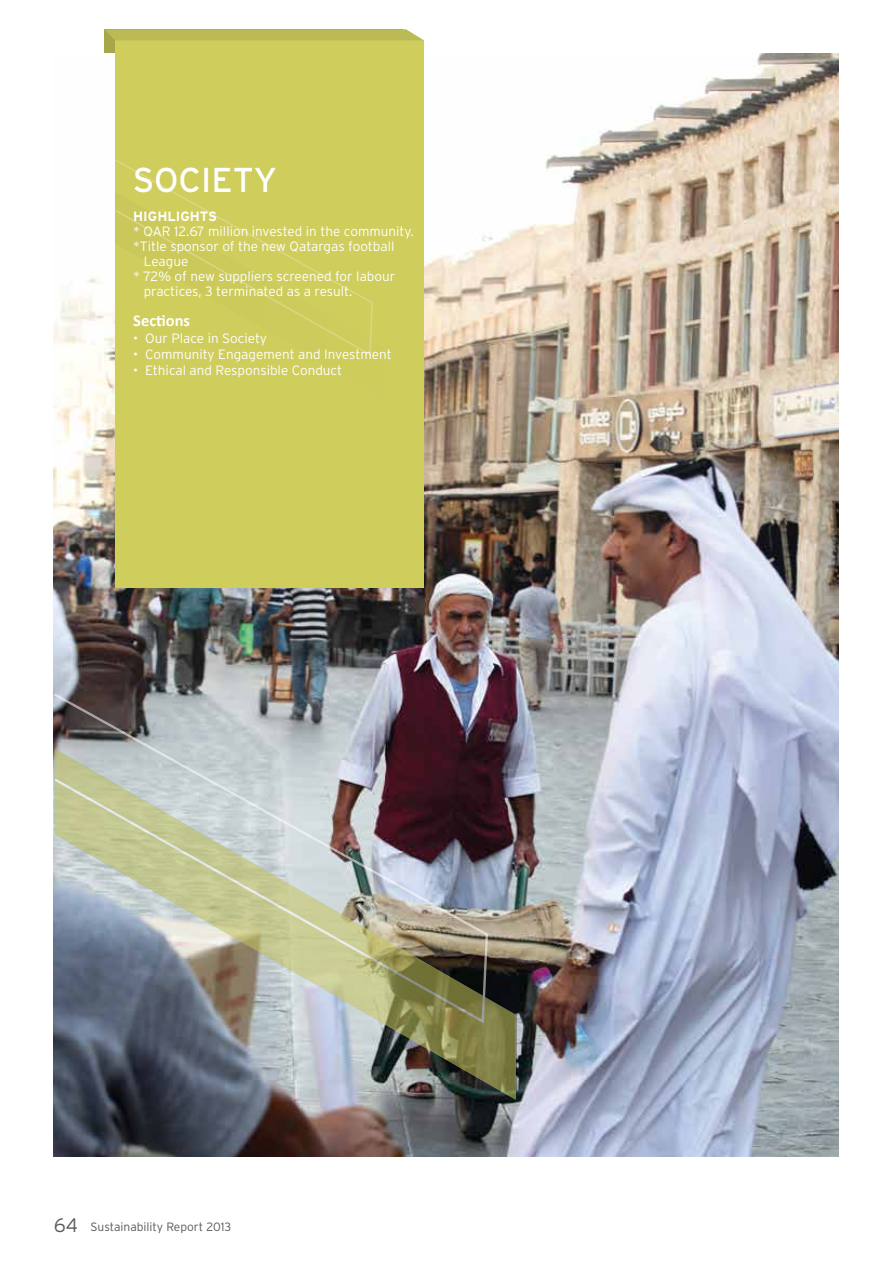
<style>
.page{position:relative;width:893px;height:1263px;background:#fff}
.page>*{position:absolute;margin:0;border:0;box-sizing:border-box;transform-origin:0 0}
.t1{font:34.5px "Interstate";color:#fff}
.t2{font:700 16.5px "Calibri";color:#fff}
.t3{font:300 13.5px "Interstate";color:#fff}
.t4{font:700 13.5px "Interstate";color:#fff}
.t5{font:300 12px "Interstate";color:#58595b}
.s1{font-size:19.5px}
</style>
<div class="page">
<img style="left:54px;top:53px;width:785px;height:1104px">
<img style="left:55px;top:750px;width:461px;height:350px">
<img style="left:53px;top:691px;width:436px;height:334px">
<div style="left:115px;top:40px;width:309px;height:548px;background:#cfcd5c"></div>
<div style="left:104px;top:29px;width:320px;height:11px;background:#bbba54"></div>
<svg style="left:114px;top:158px;width:259px;height:199px"></svg>
<h1 class="t1" style="left:133px;top:161px;width:88px">SOCIETY</h1>
<p class="t4" style="left:133px;top:209px;width:66px">H IGHLIGHTS</p>
<p class="t3" style="left:133px;top:224px;width:282px">* QAR 12.67 million invested in the community.</p>
<p class="t3" style="left:133px;top:239px;width:263px">*Title sponsor of the new Qatargas football</p>
<p class="t3" style="left:144px;top:254px;width:46px">League</p>
<p class="t3" style="left:133px;top:269px;width:264px">* 72% of new suppliers screened for labour</p>
<p class="t3" style="left:144px;top:284px;width:210px">practices, 3 terminated as a result.</p>
<p class="t2" style="left:133px;top:311px;width:58px">Sections</p>
<p class="t3" style="left:133px;top:330px;width:135px">• Our Place in Society</p>
<p class="t3" style="left:133px;top:346px;width:260px">• Community Engagement and Investment</p>
<p class="t3" style="left:133px;top:363px;width:211px">• Ethical and Responsible Conduct</p>
<p class="t5" style="left:54px;top:1220px;width:179px"><span class="s1">64</span> Sustainability Report 2013</p>
</div>
